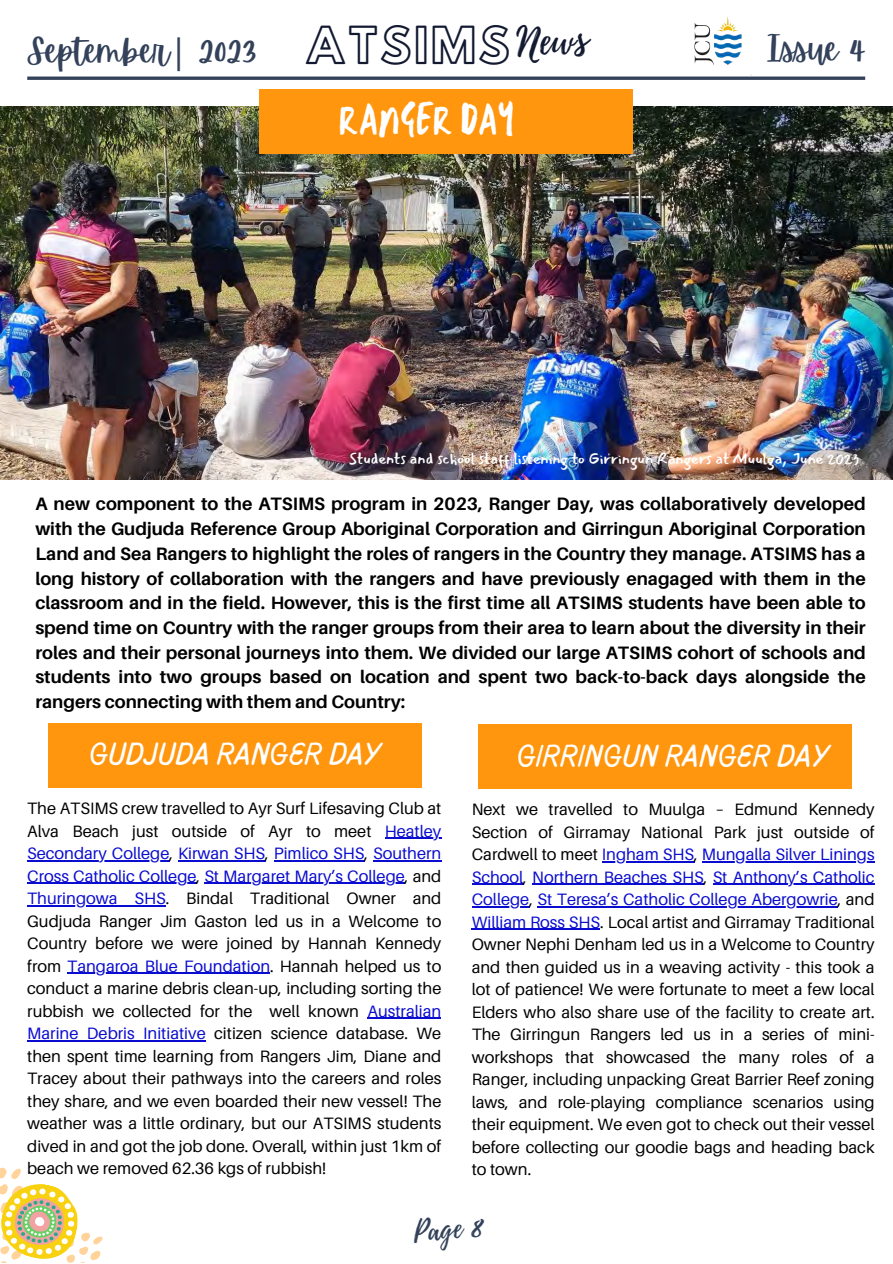
<style>
.page{position:relative;width:893px;height:1264px;background:#fff}
.page>*{position:absolute;margin:0;border:0;box-sizing:border-box;transform-origin:0 0}
.t1{font:45.15px "TC Milo Regular";letter-spacing:.015em;color:#fff}
.t2{font:43.95px "Hussar Ekologiczne 1";letter-spacing:.06em;color:#121930}
.t3{font:39.45px "Playlist Script";color:#121930}
.t4{font:33.75px "Apricots";color:#33425a}
.t5{font:100 32.25px "Pluma";color:#fff}
.t6{font:29.25px "Playlist Script";color:#33425a}
.t7{font:700 18px/24.8px "Aileron";color:#000;text-align:justify}
.t8{font:16.5px/22.5px "Aileron";color:#000;text-align:justify}
.t9{font:15.75px "Mansalva";color:#fff}
.s1{font-family:"Noto Sans"}
.s2{color:#0a0ccf}
</style>
<div class="page">
<svg style="left:27px;top:76px;width:838px;height:4px;background:#505d72"></svg>
<img style="left:683px;top:17px;width:69px;height:60px">
<img style="left:0;top:107px;width:892px;height:372px">
<div style="left:260px;top:89px;width:373px;height:65px;background:#ff960d"></div>
<hr style="left:384px;top:837px;width:57px;height:1px;background:#0a0ccf">
<hr style="left:27px;top:860px;width:142px;height:1px;background:#0a0ccf">
<hr style="left:178px;top:860px;width:87px;height:1px;background:#0a0ccf">
<hr style="left:274px;top:860px;width:90px;height:1px;background:#0a0ccf">
<hr style="left:373px;top:860px;width:68px;height:1px;background:#0a0ccf">
<hr style="left:27px;top:882px;width:169px;height:1px;background:#0a0ccf">
<hr style="left:204px;top:882px;width:201px;height:1px;background:#0a0ccf">
<hr style="left:27px;top:905px;width:139px;height:1px;background:#0a0ccf">
<hr style="left:67px;top:972px;width:203px;height:1px;background:#0a0ccf">
<hr style="left:367px;top:1017px;width:74px;height:1px;background:#0a0ccf">
<hr style="left:27px;top:1040px;width:179px;height:1px;background:#0a0ccf">
<hr style="left:602px;top:861px;width:92px;height:1px;background:#0a0ccf">
<hr style="left:701px;top:861px;width:173px;height:1px;background:#0a0ccf">
<hr style="left:471px;top:883px;width:52px;height:1px;background:#0a0ccf">
<hr style="left:532px;top:883px;width:171px;height:1px;background:#0a0ccf">
<hr style="left:712px;top:883px;width:162px;height:1px;background:#0a0ccf">
<hr style="left:471px;top:906px;width:58px;height:1px;background:#0a0ccf">
<hr style="left:537px;top:906px;width:300px;height:1px;background:#0a0ccf">
<hr style="left:471px;top:928px;width:129px;height:1px;background:#0a0ccf">
<div style="left:48px;top:723px;width:374px;height:64px;background:#ff960d"></div>
<div style="left:478px;top:724px;width:373px;height:64px;background:#ff960d"></div>
<svg style="left:0;top:1167px;width:103px;height:95px"></svg>
<p class="t2" style="left:305px;top:28px;width:206px">ATSIMS</p>
<p class="t3" style="left:514px;top:15px;width:73px;rotate:-5deg">News</p>
<p class="t1" style="left:339px;top:89px;width:176px">RANGER DAY</p>
<p class="t4" style="left:27px;top:32px;width:231px">September<span class="s1">|</span> 2023</p>
<p class="t4" style="left:767px;top:29px;width:99px">Issue 4</p>
<p class="t9" style="left:348px;top:450px;width:512px">Students and school staff listening to Girringun Rangers at Muulga, June 2023</p>
<p class="t7" style="left:35px;top:491px;width:831px">A new component to the ATSIMS program in 2023, Ranger Day, was collaboratively developed with the Gudjuda Reference Group Aboriginal Corporation and Girringun Aboriginal Corporation Land and Sea Rangers to highlight the roles of rangers in the Country they manage. ATSIMS has a long history of collaboration with the rangers and have previously enagaged with them in the classroom and in the field. However, this is the first time all ATSIMS students have been able to spend time on Country with the ranger groups from their area to learn about the diversity in their roles and their personal journeys into them. We divided our large ATSIMS cohort of schools and students into two groups based on location and spent two back-to-back days alongside the rangers connecting with them and Country:</p>
<p class="t5" style="left:89px;top:739px;width:293px">GUDJUDA RANGER DAY</p>
<p class="t5" style="left:517px;top:741px;width:313px">GIRRINGUN RANGER DAY</p>
<p class="t8" style="left:27px;top:796px;width:415px">The ATSIMS crew travelled to Ayr Surf Lifesaving Club at Alva Beach just outside of Ayr to meet <span class="s2">Heatley Secondary College</span>, <span class="s2">Kirwan SHS</span>, <span class="s2">Pimlico SHS</span>, <span class="s2">Southern Cross Catholic College</span>, <span class="s2">St Margaret Mary’s College</span>, and <span class="s2">Thuringowa SHS</span>. Bindal Traditional Owner and Gudjuda Ranger Jim Gaston led us in a Welcome to Country before we were joined by Hannah Kennedy from <span class="s2">Tangaroa Blue Foundation</span>. Hannah helped us to conduct a marine debris clean-up, including sorting the rubbish we collected for the well known <span class="s2">Australian Marine Debris Initiative</span> citizen science database. We then spent time learning from Rangers Jim, Diane and Tracey about their pathways into the careers and roles they share, and we even boarded their new vessel! The weather was a little ordinary, but our ATSIMS students dived in and got the job done. Overall, within just 1km of beach we removed 62.36 kgs of rubbish!</p>
<p class="t8" style="left:471px;top:797px;width:404px">Next we travelled to Muulga – Edmund Kennedy Section of Girramay National Park just outside of Cardwell to meet <span class="s2">Ingham SHS</span>, <span class="s2">Mungalla Silver Linings School</span>, <span class="s2">Northern Beaches SHS</span>, <span class="s2">St Anthony’s Catholic College</span>, <span class="s2">St Teresa’s Catholic College Abergowrie</span>, and <span class="s2">William Ross SHS</span>. Local artist and Girramay Traditional Owner Nephi Denham led us in a Welcome to Country and then guided us in a weaving activity - this took a lot of patience! We were fortunate to meet a few local Elders who also share use of the facility to create art.<br>The Girringun Rangers led us in a series of mini&shy;workshops that showcased the many roles of a Ranger, including unpacking Great Barrier Reef zoning laws, and role-playing compliance scenarios using their equipment. We even got to check out their vessel before collecting our goodie bags and heading back to town.</p>
<p class="t6" style="left:411px;top:1210px;width:71px;rotate:-5deg">Page 8</p>
</div>
